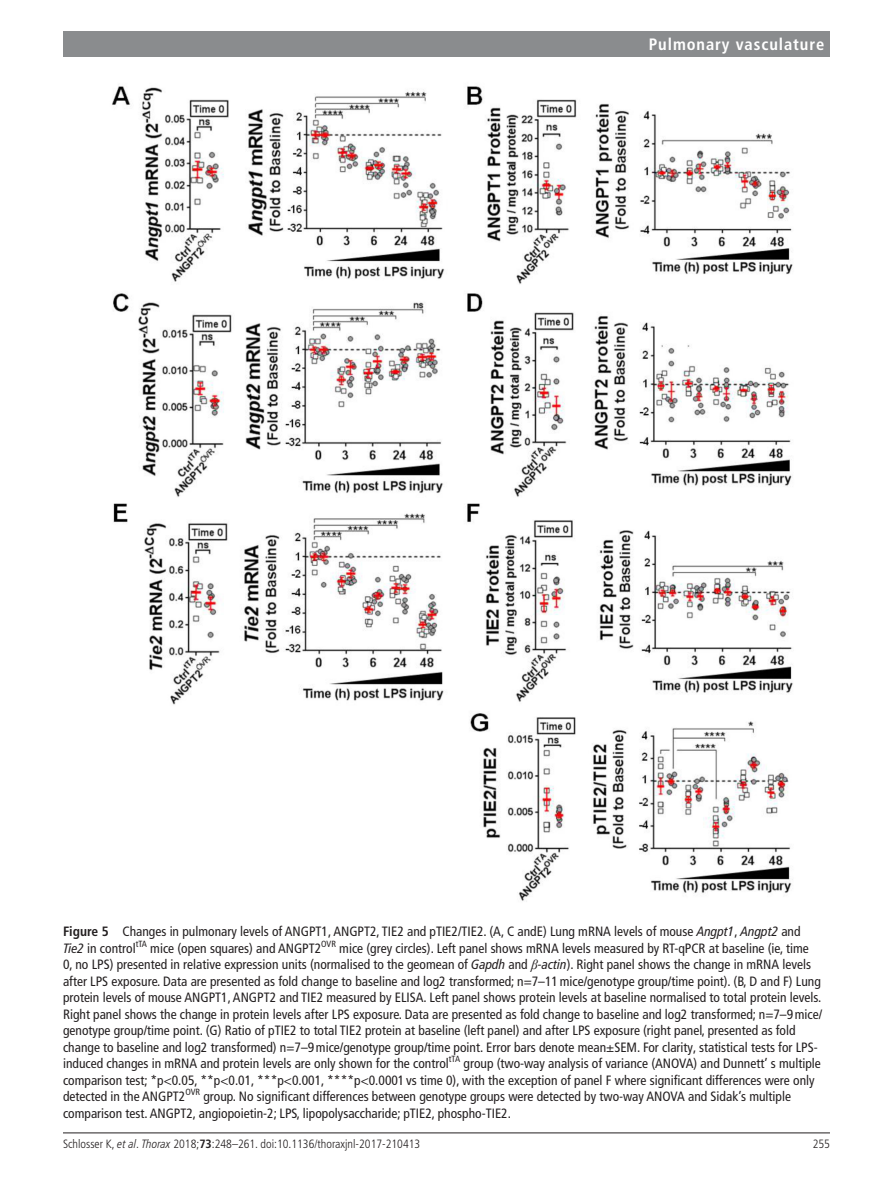
<style>
.page{position:relative;width:893px;height:1191px;background:#fff}
.page>*{position:absolute;margin:0;border:0;box-sizing:border-box;transform-origin:0 0}
.t1{font:700 condensed 16.5px "Frutiger LT Pro";letter-spacing:.055em;color:#fff}
.t2{font:condensed 13.5px/16.5px "Frutiger LT Pro";color:#231f20}
.t3{font:300 condensed 12px "Frutiger LT Pro";color:#231f20}
.t4{font:condensed 9px "Frutiger LT Pro";color:#231f20}
.s1{font-weight:700}
.s2{font-style:italic}
.s3{font-family:"Times New Roman";font-style:italic;font-stretch:normal}
</style>
<div class="page">
<hr style="left:63px;top:1132px;width:767px;height:1px;background:#231f20">
<div style="left:63px;top:31px;width:767px;height:25px;background:#8a8c8e"></div>
<img style="left:112px;top:86px;width:681px;height:816px">
<p class="t1" style="left:649px;top:34px;width:177px">Pulmonary vasculature</p>
<p class="t2" style="left:63px;top:923px;width:739px"><span class="s1">Figure 5</span> Changes in pulmonary levels of ANGPT1, ANGPT2, TIE2 and pTIE2/TIE2. (A, C andE) Lung mRNA levels of mouse <span class="s2">Angpt1</span>, <span class="s2">Angpt2</span> and<br><span class="s2">Tie2</span> in control<sup>tTA</sup> mice (open squares) and ANGPT2</p>
<p class="t4" style="left:321px;top:938px;width:16px">OVR</p>
<p class="t2" style="left:63px;top:940px;width:761px;text-indent:276px">mice (grey circles). Left panel shows mRNA levels measured by RT-qPCR at baseline (ie, time<br>0, no LPS) presented in relative expression units (normalised to the geomean of <span class="s2">Gapdh</span> and <span class="s3">β</span><span class="s2">-actin</span>). Right panel shows the change in mRNA levels after LPS exposure. Data are presented as fold change to baseline and log2 transformed; n=7–11mice/genotype group/time point). (B, D and F) Lung protein levels of mouse ANGPT1, ANGPT2 and TIE2 measured by ELISA. Left panel shows protein levels at baseline normalised to total protein levels.<br>Right panel shows the change in protein levels after LPS exposure. Data are presented as fold change to baseline and log2 transformed; n=7–9mice/ genotype group/time point. (G) Ratio of pTIE2 to total TIE2 protein at baseline (left panel) and after LPS exposure (right panel, presented as fold change to baseline and log2 transformed) n=7–9mice/genotype group/time point. Error bars denote mean±SEM. For clarity, statistical tests for LPS&shy;induced changes in mRNA and protein levels are only shown for the control<sup>tTA</sup> group (two-way analysis of variance (ANOVA) and Dunnett’ s multiple comparison test; *p&lt;0.05, **p&lt;0.01, ***p&lt;0.001, ****p&lt;0.0001 vs time 0), with the exception of panel F where significant differences were only detected in the ANGPT2<sup>OVR</sup> group. No significant differences between genotype groups were detected by two-way ANOVA and Sidak’s multiple comparison test. ANGPT2, angiopoietin-2; LPS, lipopolysaccharide; pTIE2, phospho-TIE2.</p>
<p class="t3" style="left:63px;top:1136px;width:359px">Schlosser K, <span class="s2">et al</span>. <span class="s2">Thorax</span> 2018;<span class="s1">73</span>:248–261. doi:10.1136/thoraxjnl-2017-210413</p>
<p class="t3" style="left:813px;top:1136px;width:19px">255</p>
</div>
